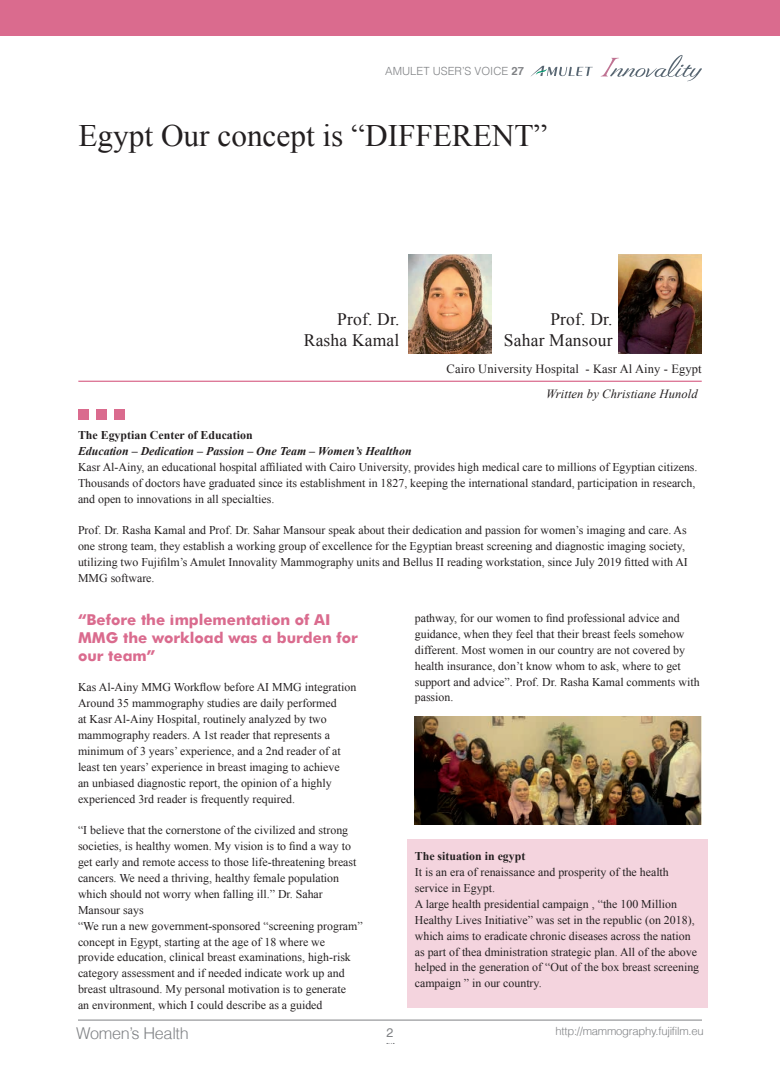
<style>
.page{position:relative;width:780px;height:1088px;background:#fff}
.page>*{position:absolute;margin:0;border:0;box-sizing:border-box;transform-origin:0 0}
.t1{font:31.25px "Times New Roman";color:#231f20}
.t2{font:17.5px/21px "Times New Roman";letter-spacing:.01em;color:#231f20;text-align:right}
.t3{font:300 16.25px "Helvetica";letter-spacing:-.02em;color:#808285}
.t4{font:700 15px/18px "Futura";color:#da6b8e}
.t5{font:12.5px "Times New Roman";letter-spacing:.01em;color:#231f20}
.t6{font:italic 12.5px "Times New Roman";letter-spacing:.01em;color:#231f20}
.t7{font:12.5px "Helvetica";color:#808285}
.t8{font:11.88px/15.9px "Times New Roman";color:#231f20}
.t9{font:italic 700 11.88px "Times New Roman";color:#231f20}
.t10{font:700 11.88px "Times New Roman";color:#231f20}
.t11{font:300 11.25px "Helvetica";letter-spacing:-.02em;color:#808285}
.t12{font:300 11.25px "Helvetica";color:#808285}
.s1{font-weight:700}
</style>
<div class="page">
<div style="left:0;top:0;width:780px;height:35px;background:#da6b8e"></div>
<hr style="left:78px;top:1020px;width:624px;height:1px;background:#808285">
<svg style="left:531px;top:66px;width:61px;height:10px"></svg>
<svg style="left:600px;top:55px;width:102px;height:26px"></svg>
<div style="left:407px;top:839px;width:300px;height:168px;background:#f4d4de"></div>
<img style="left:415px;top:717px;width:286px;height:107px">
<div style="left:78px;top:410px;width:11px;height:10px;background:#da6b8e"></div>
<div style="left:96px;top:410px;width:11px;height:10px;background:#da6b8e"></div>
<div style="left:114px;top:410px;width:11px;height:10px;background:#da6b8e"></div>
<hr style="left:78px;top:381px;width:623px;height:1px;background:#da6b8e">
<img style="left:408px;top:255px;width:83px;height:98px">
<img style="left:619px;top:255px;width:82px;height:98px">
<p class="t12" style="left:385px;top:64px;width:140px">AMULET USER’S VOICE <span class="s1">27</span></p>
<h1 class="t1" style="left:78px;top:114px;width:470px">Egypt Our concept is “DIFFERENT”</h1>
<h2 class="t2" style="left:304px;top:309px;width:97px">Prof. Dr.<br>Rasha Kamal</h2>
<h2 class="t2" style="left:504px;top:309px;width:110px">Prof. Dr.<br>Sahar Mansour</h2>
<p class="t5" style="left:446px;top:360px;width:256px">Cairo University Hospital - Kasr Al Ainy - Egypt</p>
<p class="t6" style="left:546px;top:385px;width:153px">Written by Christiane Hunold</p>
<p class="t10" style="left:78px;top:427px;width:176px">The Egyptian Center of Education</p>
<p class="t9" style="left:78px;top:443px;width:335px">Education – Dedication – Passion – One Team – Women’s Healthon</p>
<p class="t8" style="left:78px;top:459px;width:621px">Kasr Al-Ainy, an educational hospital affiliated with Cairo University, provides high medical care to millions of Egyptian citizens.<br>Thousands of doctors have graduated since its establishment in 1827, keeping the international standard, participation in research, and open to innovations in all specialties.</p>
<p class="t8" style="left:78px;top:522px;width:611px">Prof. Dr. Rasha Kamal and Prof. Dr. Sahar Mansour speak about their dedication and passion for women’s imaging and care. As one strong team, they establish a working group of excellence for the Egyptian breast screening and diagnostic imaging society, utilizing two Fujifilm’s Amulet Innovality Mammography units and Bellus II reading workstation, since July 2019 fitted with AI MMG software.</p>
<p class="t4" style="left:78px;top:610px;width:281px">“Before the implementation of AI<br>MMG the workload was a burden for our team”</p>
<p class="t8" style="left:78px;top:679px;width:280px">Kas Al-Ainy MMG Workflow before AI MMG integration Around 35 mammography studies are daily performed<br>at Kasr Al-Ainy Hospital, routinely analyzed by two mammography readers. A 1st reader that represents a minimum of 3 years’ experience, and a 2nd reader of at least ten years’ experience in breast imaging to achieve<br>an unbiased diagnostic report, the opinion of a highly experienced 3rd reader is frequently required.</p>
<p class="t8" style="left:78px;top:822px;width:286px">“I believe that the cornerstone of the civilized and strong societies, is healthy women. My vision is to find a way to get early and remote access to those life-threatening breast cancers. We need a thriving, healthy female population which should not worry when falling ill.” Dr. Sahar Mansour says<br>“We run a new government-sponsored “screening program” concept in Egypt, starting at the age of 18 where we provide education, clinical breast examinations, high-risk category assessment and if needed indicate work up and breast ultrasound. My personal motivation is to generate<br>an environment, which I could describe as a guided</p>
<p class="t8" style="left:415px;top:610px;width:286px">pathway, for our women to find professional advice and guidance, when they feel that their breast feels somehow different. Most women in our country are not covered by health insurance, don’t know whom to ask, where to get support and advice”. Prof. Dr. Rasha Kamal comments with passion.</p>
<p class="t10" style="left:415px;top:848px;width:112px">The situation in egypt</p>
<p class="t8" style="left:415px;top:864px;width:286px">It is an era of renaissance and prosperity of the health service in Egypt.<br>A large health presidential campaign , “the 100 Million Healthy Lives Initiative” was set in the republic (on 2018), which aims to eradicate chronic diseases across the nation as part of thea dministration strategic plan. All of the above helped in the generation of “Out of the box breast screening campaign ” in our country.</p>
<h3 class="t3" style="left:76px;top:1023px;width:114px">Women’s Health</h3>
<p class="t7" style="left:386px;top:1025px;width:8px">2</p>
<p class="t11" style="left:555px;top:1024px;width:150px">http://mammography.fujifilm.eu</p>
</div>
